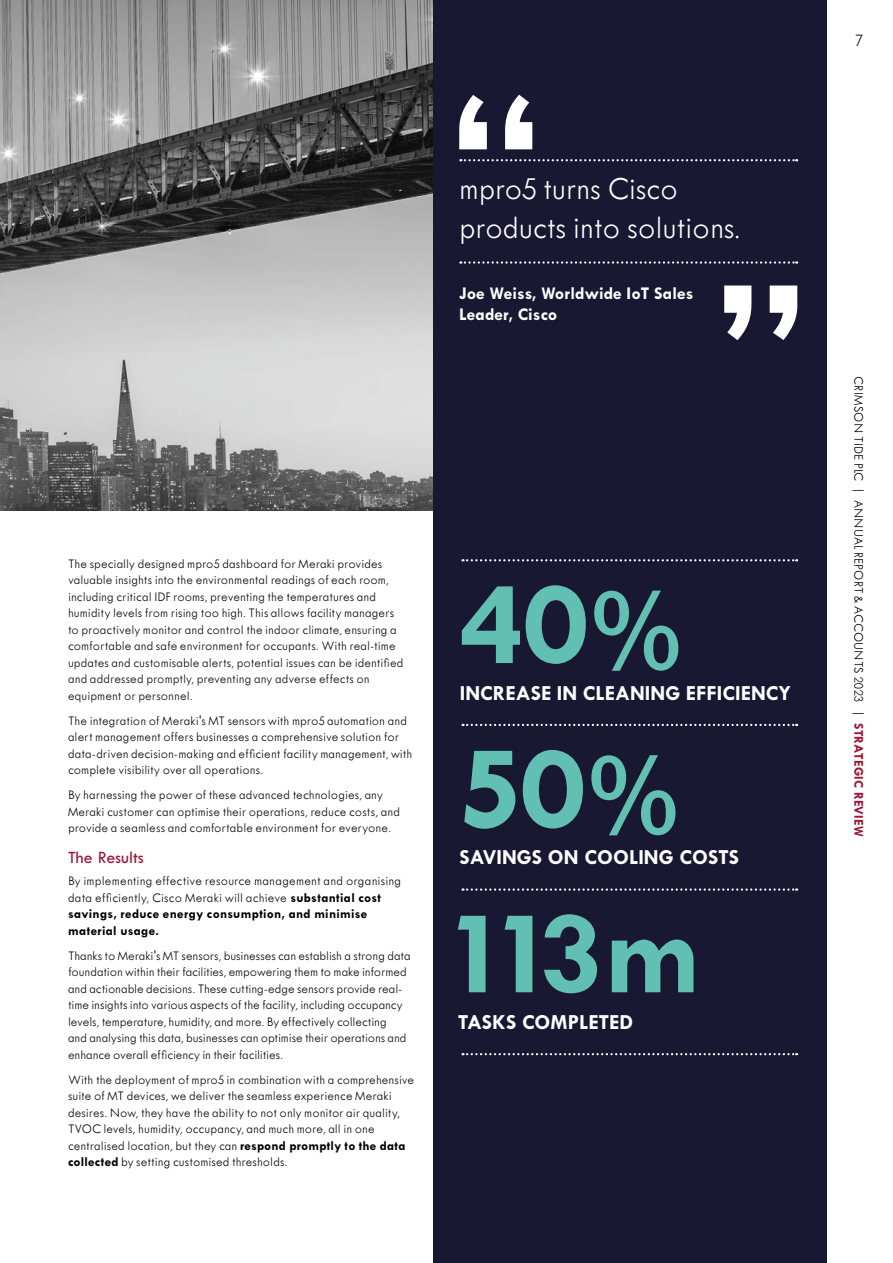
<style>
.page{position:relative;width:893px;height:1263px;background:#fff}
.page>*{position:absolute;margin:0;border:0;box-sizing:border-box;transform-origin:0 0}
.t1{font:700 123px/164.6px "Tw Cen MT Std";letter-spacing:-.02em;color:#62bfb3}
.t2{font:700 103.5px "Tw Cen MT Std";color:#62bfb3}
.t3{font:300 33px/39.6px "Tw Cen MT Std";letter-spacing:-.005em;color:#fff}
.t4{font:700 21.6px "Tw Cen MT Std";color:#fff}
.t5{font:700 18px/21px "Tw Cen MT Std";color:#fff}
.t6{font:18px "Tw Cen MT Std";color:#991736}
.t7{font:300 18px "Tw Cen MT Std";color:#000}
.t8{font:300 13.5px/16.5px "Tw Cen MT Std";letter-spacing:.005em;color:#000}
.s1{font-weight:700}
.s2{font-size:103.5px}
.s3{font-weight:700;color:#991736}
</style>
<div class="page">
<img style="left:0;top:0;width:434px;height:510px">
<div style="left:434px;top:0;width:393px;height:1263px;background:#181832"></div>
<svg style="left:460px;top:159px;width:337px;height:2px"></svg>
<svg style="left:460px;top:261px;width:337px;height:3px"></svg>
<svg style="left:459px;top:95px;width:73px;height:54px"></svg>
<svg style="left:724px;top:285px;width:73px;height:55px"></svg>
<svg style="left:463px;top:559px;width:334px;height:2px"></svg>
<svg style="left:463px;top:724px;width:334px;height:2px"></svg>
<svg style="left:463px;top:888px;width:334px;height:3px"></svg>
<svg style="left:463px;top:1053px;width:334px;height:2px"></svg>
<h3 class="t3" style="left:459px;top:168px;width:283px">mpro5 turns Cisco products into solutions.</h3>
<h3 class="t5" style="left:459px;top:283px;width:236px">Joe Weiss, Worldwide IoT Sales<br>Leader, Cisco</h3>
<p class="t8" style="left:68px;top:555px;width:337px">The specially designed mpro5 dashboard for Meraki provides valuable insights into the environmental readings of each room, including critical IDF rooms, preventing the temperatures and humidity levels from rising too high. This allows facility managers to proactively monitor and control the indoor climate, ensuring a comfortable and safe environment for occupants. With real-time updates and customisable alerts, potential issues can be identified and addressed promptly, preventing any adverse effects on equipment or personnel.</p>
<p class="t8" style="left:68px;top:712px;width:346px">The integration of Meraki's MT sensors with mpro5 automation and alert management offers businesses a comprehensive solution for data-driven decision-making and efficient facility management, with complete visibility over all operations.</p>
<p class="t8" style="left:68px;top:787px;width:333px">By harnessing the power of these advanced technologies, any<br>Meraki customer can optimise their operations, reduce costs, and provide a seamless and comfortable environment for everyone.</p>
<h3 class="t6" style="left:68px;top:847px;width:77px">The Results</h3>
<p class="t8" style="left:68px;top:873px;width:335px">By implementing effective resource management and organising data efficiently, Cisco Meraki will achieve <span class="s1">substantial cost savings, reduce energy consumption, and minimise material usage.</span></p>
<p class="t8" style="left:68px;top:947px;width:344px">Thanks to Meraki's MT sensors, businesses can establish a strong data foundation within their facilities, empowering them to make informed and actionable decisions. These cutting-edge sensors provide real&shy;time insights into various aspects of the facility, including occupancy levels, temperature, humidity, and more. By effectively collecting<br>and analysing this data, businesses can optimise their operations and enhance overall efficiency in their facilities.</p>
<p class="t8" style="left:68px;top:1071px;width:348px">With the deployment of mpro5 in combination with a comprehensive suite of MT devices, we deliver the seamless experience Meraki desires. Now, they have the ability to not only monitor air quality, TVOC levels, humidity, occupancy, and much more, all in one centralised location, but they can <span class="s1">respond promptly to the data collected</span> by setting customised thresholds.</p>
<h1 class="t1" style="left:457px;top:542px;width:229px">40<span class="s2">%<br></span>50</h1>
<h3 class="t4" style="left:459px;top:846px;width:281px">SAVINGS ON COOLING COSTS</h3>
<h3 class="t4" style="left:460px;top:681px;width:333px">INCREASE IN CLEANING EFFICIENCY</h3>
<h2 class="t2" style="left:583px;top:739px;width:101px">%</h2>
<h1 class="t1" style="left:445px;top:871px;width:258px">113m</h1>
<h3 class="t4" style="left:458px;top:1010px;width:177px">TASKS COMPLETED</h3>
<h3 class="t7" style="left:855px;top:30px;width:9px">7</h3>
<p class="t8" style="left:867px;top:376px;width:462px;rotate:90deg">CRIMSON TIDE PLC | ANNUAL REPORT &amp; ACCOUNTS 2023 | <span class="s3">STRATEGIC REVIEW</span></p>
</div>
